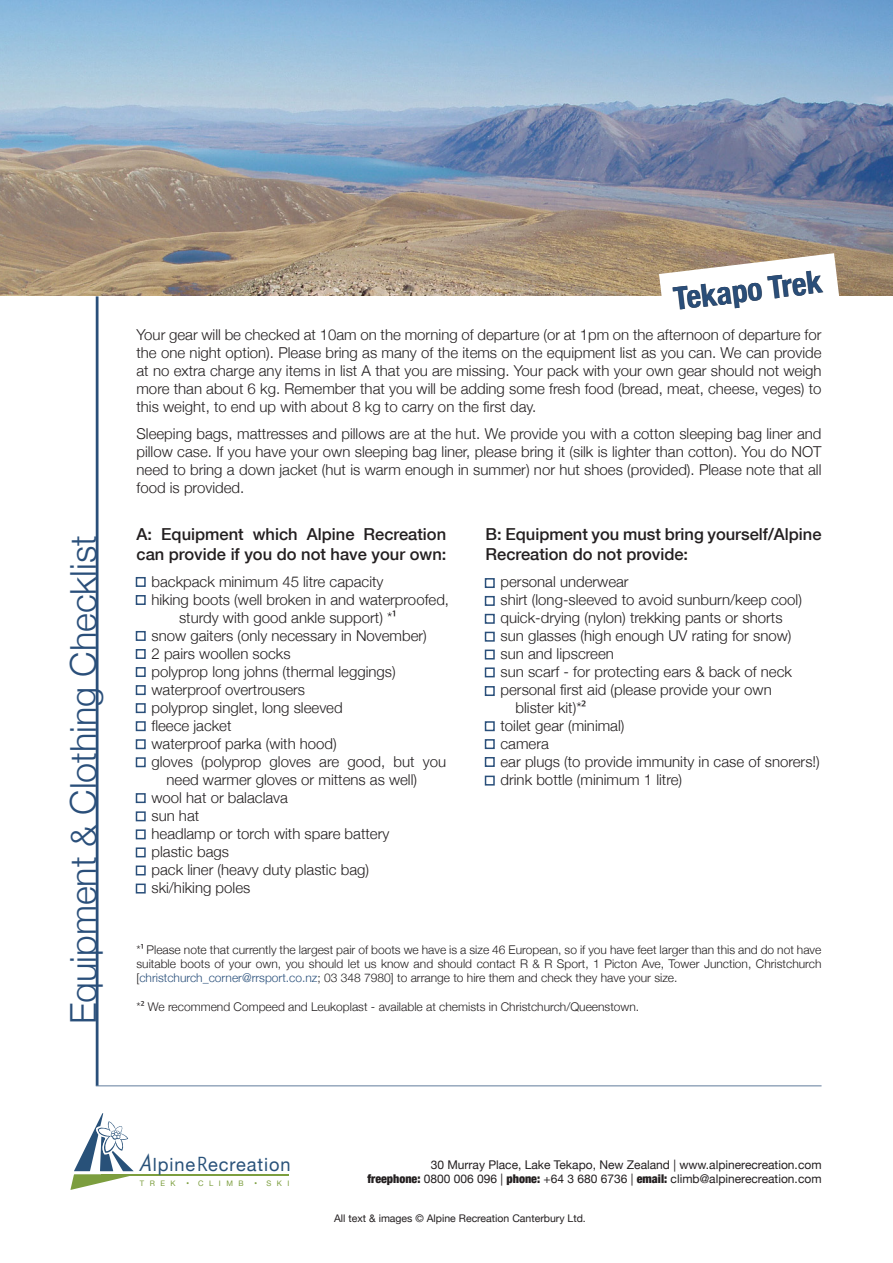
<style>
.page{position:relative;width:893px;height:1263px;background:#fff}
.page>*{position:absolute;margin:0;border:0;box-sizing:border-box;transform-origin:0 0}
.t1{font:300 36px "Helvetica Neue";color:#2a4f7a}
.t2{font:700 condensed 31.5px "Helvetica Neue";color:#2a4e79}
.t3{font:18.15px "Helvetica Neue";letter-spacing:.05em;color:#285179}
.t4{font:500 16.5px/19.8px "Helvetica Neue";color:#231f20}
.t5{font:300 15px/18px "Helvetica Neue";color:#231f20;text-align:justify}
.t6{font:300 12px/14.4px "Helvetica Neue";color:#231f20;text-align:justify}
.t7{font:12px/14.4px "Helvetica Neue";color:#231f20;text-align:right}
.t8{font:10.5px "Helvetica Neue";color:#231f20}
.t9{font:7.65px "Helvetica Neue";letter-spacing:.725em;color:#7c9e3e}
.s1{font-family:"Myriad Pro";font-weight:400}
.s2{color:#2a507b}
.s3{font-family:"Letter Gothic Std";font-weight:700;font-style:italic;font-size:22.8px}
.s4{font-family:"Letter Gothic Std";font-weight:700;font-size:19.8px}
.s5{font-size:5.25px}
.s6{font-weight:900;font-stretch:condensed}
</style>
<div class="page">
<img style="left:0;top:0;width:893px;height:296px">
<svg style="left:659px;top:253px;width:183px;height:43px"></svg>
<hr style="left:101px;top:1174px;width:188px;height:1px;background:#7c9e3e">
<svg style="left:70px;top:1113px;width:64px;height:77px"></svg>
<div style="left:485px;top:578px;width:10px;height:10px;border:2px solid #2a4f7a"></div>
<div style="left:485px;top:739px;width:10px;height:10px;border:2px solid #2a4f7a"></div>
<div style="left:485px;top:721px;width:10px;height:10px;border:2px solid #2a4f7a"></div>
<div style="left:485px;top:686px;width:10px;height:10px;border:2px solid #2a4f7a"></div>
<div style="left:485px;top:667px;width:10px;height:10px;border:2px solid #2a4f7a"></div>
<div style="left:485px;top:649px;width:10px;height:10px;border:2px solid #2a4f7a"></div>
<div style="left:485px;top:632px;width:10px;height:10px;border:2px solid #2a4f7a"></div>
<div style="left:485px;top:596px;width:10px;height:10px;border:2px solid #2a4f7a"></div>
<div style="left:485px;top:614px;width:10px;height:10px;border:2px solid #2a4f7a"></div>
<div style="left:485px;top:757px;width:10px;height:10px;border:2px solid #2a4f7a"></div>
<div style="left:485px;top:776px;width:10px;height:9px;border:2px solid #2a4f7a"></div>
<div style="left:136px;top:577px;width:10px;height:10px;border:2px solid #2a4f7a"></div>
<div style="left:136px;top:847px;width:10px;height:10px;border:2px solid #2a4f7a"></div>
<div style="left:136px;top:829px;width:10px;height:10px;border:2px solid #2a4f7a"></div>
<div style="left:136px;top:811px;width:10px;height:10px;border:2px solid #2a4f7a"></div>
<div style="left:136px;top:793px;width:10px;height:10px;border:2px solid #2a4f7a"></div>
<div style="left:136px;top:757px;width:10px;height:10px;border:2px solid #2a4f7a"></div>
<div style="left:136px;top:739px;width:10px;height:10px;border:2px solid #2a4f7a"></div>
<div style="left:136px;top:721px;width:10px;height:10px;border:2px solid #2a4f7a"></div>
<div style="left:136px;top:703px;width:10px;height:10px;border:2px solid #2a4f7a"></div>
<div style="left:136px;top:685px;width:10px;height:10px;border:2px solid #2a4f7a"></div>
<div style="left:136px;top:667px;width:10px;height:10px;border:2px solid #2a4f7a"></div>
<div style="left:136px;top:649px;width:10px;height:10px;border:2px solid #2a4f7a"></div>
<div style="left:136px;top:631px;width:10px;height:10px;border:2px solid #2a4f7a"></div>
<div style="left:136px;top:595px;width:10px;height:10px;border:2px solid #2a4f7a"></div>
<div style="left:136px;top:883px;width:10px;height:10px;border:2px solid #2a4f7a"></div>
<div style="left:136px;top:865px;width:10px;height:10px;border:2px solid #2a4f7a"></div>
<hr style="left:96px;top:1085px;width:725px;height:1px;background:#2a4f7a">
<hr style="left:96px;top:296px;width:3px;height:790px;background:#2a4f7a">
<h1 class="t1" style="left:61px;top:1024px;width:490px;rotate:-90deg">Equipment &amp; Clothing Checklist</h1>
<h2 class="t2" style="left:671px;top:280px;width:151px;rotate:-7deg">Tekapo Trek</h2>
<p class="t5" style="left:136px;top:325px;width:687px">Your gear will be checked at 10am on the morning of departure (or at 1pm on the afternoon of departure for the one night option). Please bring as many of the items on the equipment list as you can. We can provide at no extra charge any items in list A that you are missing. Your pack with your own gear should not weigh more than about 6 kg. Remember that you will be adding some fresh food (bread, meat, cheese, veges) to this weight, to end up with about 8 kg to carry on the first day.</p>
<p class="t5" style="left:136px;top:424px;width:687px">Sleeping bags, mattresses and pillows are at the hut. We provide you with a cotton sleeping bag liner and pillow case. If you have your own sleeping bag liner, please bring it (silk is lighter than cotton). You do NOT need to bring a down jacket (hut is warm enough in summer) nor hut shoes (provided). Please note that all food is provided.</p>
<p class="t4" style="left:136px;top:524px;width:311px">A: Equipment which Alpine Recreation can provide if you do not have your own:</p>
<p class="t5" style="left:151px;top:572px;width:234px">backpack minimum 45 litre capacity</p>
<p class="t5" style="left:151px;top:590px;width:299px">hiking boots (well broken in and waterproofed,</p>
<p class="t5" style="left:179px;top:608px;width:219px">sturdy with good ankle support) *<span class="s1">1</span></p>
<p class="t5" style="left:151px;top:626px;width:277px">snow gaiters (only necessary in November)</p>
<p class="t5" style="left:151px;top:644px;width:141px">2 pairs woollen socks</p>
<p class="t5" style="left:151px;top:662px;width:246px">polyprop long johns (thermal leggings)</p>
<p class="t5" style="left:151px;top:680px;width:155px">waterproof overtrousers</p>
<p class="t5" style="left:151px;top:698px;width:193px">polyprop singlet, long sleeved</p>
<p class="t5" style="left:151px;top:716px;width:82px">fleece jacket</p>
<p class="t5" style="left:151px;top:734px;width:187px">waterproof parka (with hood)</p>
<p class="t5" style="left:151px;top:752px;width:296px">gloves (polyprop gloves are good, but you</p>
<p class="t5" style="left:166px;top:770px;width:252px">need warmer gloves or mittens as well)</p>
<p class="t5" style="left:151px;top:788px;width:138px">wool hat or balaclava</p>
<p class="t5" style="left:151px;top:806px;width:49px">sun hat</p>
<p class="t5" style="left:151px;top:824px;width:239px">headlamp or torch with spare battery</p>
<p class="t5" style="left:151px;top:842px;width:79px">plastic bags</p>
<p class="t5" style="left:151px;top:860px;width:219px">pack liner (heavy duty plastic bag)</p>
<p class="t5" style="left:151px;top:878px;width:100px">ski/hiking poles</p>
<p class="t4" style="left:486px;top:524px;width:337px">B: Equipment you must bring yourself/Alpine<br>Recreation do not provide:</p>
<p class="t5" style="left:501px;top:572px;width:130px">personal underwear</p>
<p class="t5" style="left:501px;top:590px;width:303px">shirt (long-sleeved to avoid sunburn/keep cool)</p>
<p class="t5" style="left:501px;top:608px;width:283px">quick-drying (nylon) trekking pants or shorts</p>
<p class="t5" style="left:501px;top:626px;width:292px">sun glasses (high enough UV rating for snow)</p>
<p class="t5" style="left:501px;top:644px;width:115px">sun and lipscreen</p>
<p class="t5" style="left:501px;top:662px;width:293px">sun scarf - for protecting ears &amp; back of neck</p>
<p class="t5" style="left:501px;top:680px;width:273px">personal first aid (please provide your own</p>
<p class="t5" style="left:516px;top:698px;width:72px">blister kit)*<span class="s1">2</span></p>
<p class="t5" style="left:501px;top:716px;width:125px">toilet gear (minimal)</p>
<p class="t5" style="left:501px;top:734px;width:50px">camera</p>
<p class="t5" style="left:501px;top:752px;width:321px">ear plugs (to provide immunity in case of snorers!)</p>
<p class="t5" style="left:501px;top:770px;width:183px">drink bottle (minimum 1 litre)</p>
<p class="t6" style="left:136px;top:942px;width:686px">*<span class="s1">1</span> Please note that currently the largest pair of boots we have is a size 46 European, so if you have feet larger than this and do not have suitable boots of your own, you should let us know and should contact R &amp; R Sport, 1 Picton Ave, Tower Junction, Christchurch [<span class="s2">christchurch_corner@rrsport.co.nz</span>; 03 348 7980] to arrange to hire them and check they have your size.</p>
<p class="t6" style="left:136px;top:999px;width:504px">*<span class="s1">2</span> We recommend Compeed and Leukoplast - available at chemists in Christchurch/Queenstown.</p>
<p class="t3" style="left:138px;top:1154px;width:154px"><span class="s3">A</span>lpine<span class="s4">R</span>ecreation</p>
<p class="t9" style="left:140px;top:1179px;width:37px">TREK</p>
<p class="t9" style="left:186px;top:1179px;width:59px"><sup>•</sup> CLIMB</p>
<p class="t9" style="left:255px;top:1179px;width:36px"><span class="s5">•</span> SKI</p>
<p class="t7" style="left:367px;top:1157px;width:456px">30 Murray Place, Lake Tekapo, New Zealand | www.alpinerecreation.com<br><span class="s6">freephone:</span> 0800 006 096 | <span class="s6">phone:</span> +64 3 680 6736 | <span class="s6">email:</span> climb@alpinerecreation.com</p>
<p class="t8" style="left:334px;top:1212px;width:253px">All text &amp; images © Alpine Recreation Canterbury Ltd.</p>
</div>
